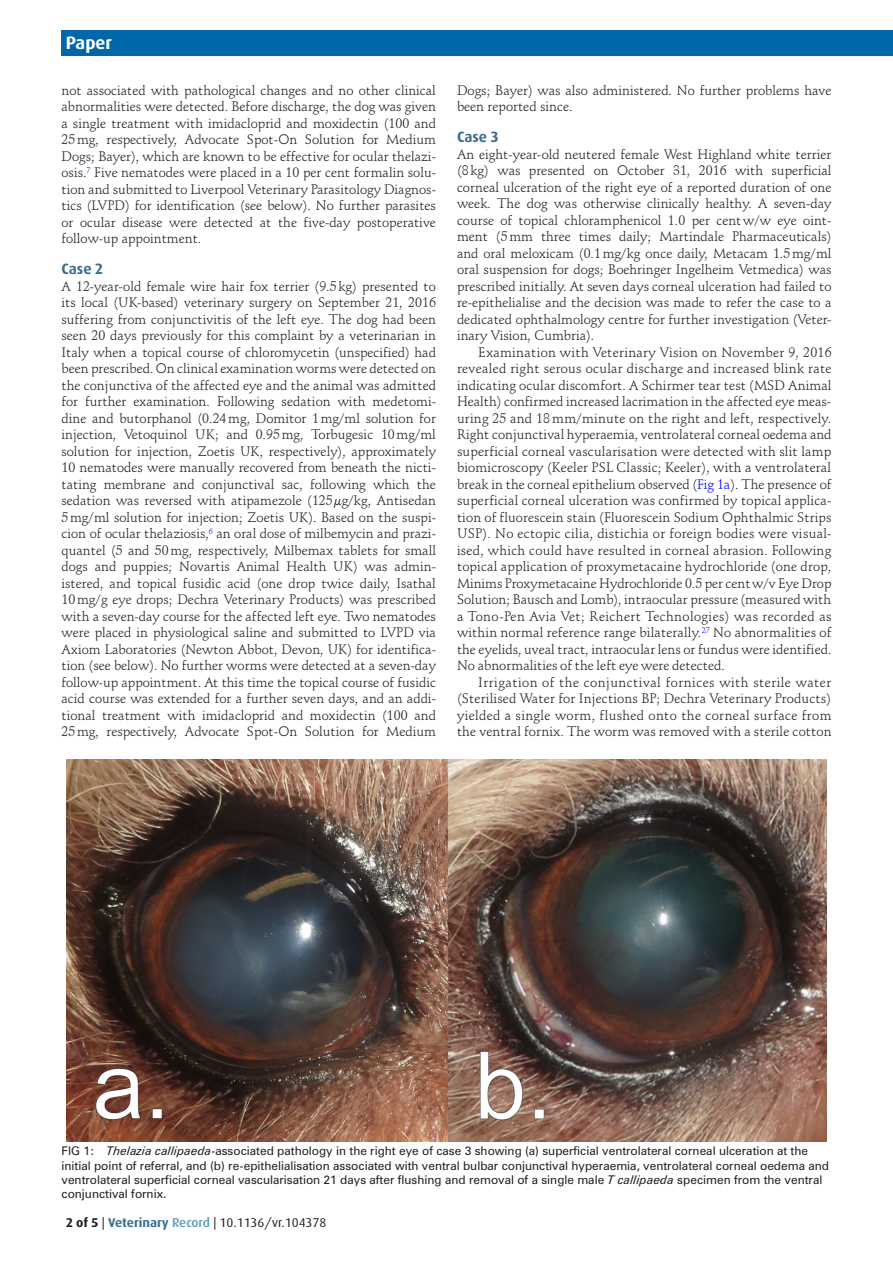
<style>
.page{position:relative;width:893px;height:1263px;background:#fff}
.page>*{position:absolute;margin:0;border:0;box-sizing:border-box;transform-origin:0 0}
.t1{font:700 18px "Dax";color:#fff}
.t2{font:700 15px "Dax";color:#3b6e8f}
.t3{font:13.5px/16.5px "Schneidler BT";color:#231f20;text-align:justify}
.t4{font:12.75px "Dax";color:#231f20}
.t5{font:12px/14.2px "Zurich BT";color:#231f20}
.s1{color:#00f}
.s2{font-style:italic}
.s3{font-weight:700}
.s4{font-weight:700;color:#3b6e8f}
.s5{font-weight:500;color:#569bbe}
</style>
<div class="page">
<div style="left:62px;top:30px;width:831px;height:25px;background:#0068a9"></div>
<img style="left:67px;top:760px;width:759px;height:381px">
<h1 class="t1" style="left:66px;top:33px;width:48px">Paper</h1>
<p class="t3" style="left:61px;top:82px;width:376px">not associated with pathological changes and no other clinical abnormalities were detected. Before discharge, the dog was given a single treatment with imidacloprid and moxidectin (100 and 25mg, respectively, Advocate Spot-On Solution for Medium Dogs; Bayer), which are known to be effective for ocular thelazi&shy;osis.<sup>7</sup> Five nematodes were placed in a 10 per cent formalin solu&shy;tion and submitted to Liverpool Veterinary Parasitology Diagnos&shy;tics (LVPD) for identification (see below). No further parasites or ocular disease were detected at the five-day postoperative follow-up appointment.</p>
<p class="t2" style="left:62px;top:260px;width:43px">Case 2</p>
<p class="t3" style="left:61px;top:278px;width:376px">A 12-year-old female wire hair fox terrier (9.5kg) presented to its local (UK-based) veterinary surgery on September 21, 2016 suffering from conjunctivitis of the left eye. The dog had been seen 20 days previously for this complaint by a veterinarian in Italy when a topical course of chloromycetin (unspecified) had been prescribed. On clinical examination worms were detected on the conjunctiva of the affected eye and the animal was admitted for further examination. Following sedation with medetomi&shy;dine and butorphanol (0.24mg, Domitor 1mg/ml solution for injection, Vetoquinol UK; and 0.95mg, Torbugesic 10mg/ml solution for injection, Zoetis UK, respectively), approximately 10 nematodes were manually recovered from beneath the nicti&shy;tating membrane and conjunctival sac, following which the sedation was reversed with atipamezole (125µg/kg, Antisedan 5mg/ml solution for injection; Zoetis UK). Based on the suspi&shy;cion of ocular thelaziosis,<sup>6</sup> an oral dose of milbemycin and prazi&shy;quantel (5 and 50mg, respectively, Milbemax tablets for small dogs and puppies; Novartis Animal Health UK) was admin&shy;istered, and topical fusidic acid (one drop twice daily, Isathal 10mg/g eye drops; Dechra Veterinary Products) was prescribed with a seven-day course for the affected left eye. Two nematodes were placed in physiological saline and submitted to LVPD via Axiom Laboratories (Newton Abbot, Devon, UK) for identifica&shy;tion (see below). No further worms were detected at a seven-day follow-up appointment. At this time the topical course of fusidic acid course was extended for a further seven days, and an addi&shy;tional treatment with imidacloprid and moxidectin (100 and 25mg, respectively, Advocate Spot-On Solution for Medium</p>
<p class="t3" style="left:457px;top:82px;width:376px">Dogs; Bayer) was also administered. No further problems have been reported since.</p>
<p class="t2" style="left:457px;top:128px;width:43px">Case 3</p>
<p class="t3" style="left:457px;top:146px;width:376px">An eight-year-old neutered female West Highland white terrier (8kg) was presented on October 31, 2016 with superficial corneal ulceration of the right eye of a reported duration of one week. The dog was otherwise clinically healthy. A seven-day course of topical chloramphenicol 1.0 per centw/w eye oint&shy;ment (5mm three times daily; Martindale Pharmaceuticals) and oral meloxicam (0.1mg/kg once daily, Metacam 1.5mg/ml oral suspension for dogs; Boehringer Ingelheim Vetmedica) was prescribed initially. At seven days corneal ulceration had failed to re-epithelialise and the decision was made to refer the case to a dedicated ophthalmology centre for further investigation (Veter&shy;inary Vision, Cumbria).</p>
<p class="t3" style="left:457px;top:344px;width:376px;text-indent:21px">Examination with Veterinary Vision on November 9, 2016 revealed right serous ocular discharge and increased blink rate indicating ocular discomfort. A Schirmer tear test (MSD Animal Health) confirmed increased lacrimation in the affected eye meas&shy;uring 25 and 18 mm/minute on the right and left, respectively.<br>Right conjunctival hyperaemia, ventrolateral corneal oedema and superficial corneal vascularisation were detected with slit lamp biomicroscopy (Keeler PSL Classic; Keeler), with a ventrolateral break in the corneal epithelium observed (<span class="s1">Fig 1a</span>). The presence of superficial corneal ulceration was confirmed by topical applica&shy;tion of fluorescein stain (Fluorescein Sodium Ophthalmic Strips USP). No ectopic cilia, distichia or foreign bodies were visual&shy;ised, which could have resulted in corneal abrasion. Following topical application of proxymetacaine hydrochloride (one drop, Minims Proxymetacaine Hydrochloride 0.5 per centw/v Eye Drop Solution; Bausch and Lomb), intraocular pressure (measured with a Tono-Pen Avia Vet; Reichert Technologies) was recorded as within normal reference range bilaterally.<sup>27</sup> No abnormalities of the eyelids, uveal tract, intraocular lens or fundus were identified.<br>No abnormalities of the left eye were detected.</p>
<p class="t3" style="left:457px;top:674px;width:376px;text-indent:21px">Irrigation of the conjunctival fornices with sterile water (Sterilised Water for Injections BP; Dechra Veterinary Products) yielded a single worm, flushed onto the corneal surface from the ventral fornix. The worm was removed with a sterile cotton</p>
<p class="t5" style="left:62px;top:1144px;width:769px">FIG 1: <span class="s2">Thelazia callipaeda</span>-associated pathology in the right eye of case 3 showing (a) superficial ventrolateral corneal ulceration at the initial point of referral, and (b) re-epithelialisation associated with ventral bulbar conjunctival hyperaemia, ventrolateral corneal oedema and ventrolateral superficial corneal vascularisation 21 days after flushing and removal of a single male <span class="s2">T callipaeda</span> specimen from the ventral conjunctival fornix.</p>
<p class="t4" style="left:66px;top:1215px;width:262px"><span class="s3">2 of 5</span> | <span class="s4">Veterinary</span> <span class="s5">Record</span> | 10.1136/vr.104378</p>
</div>
